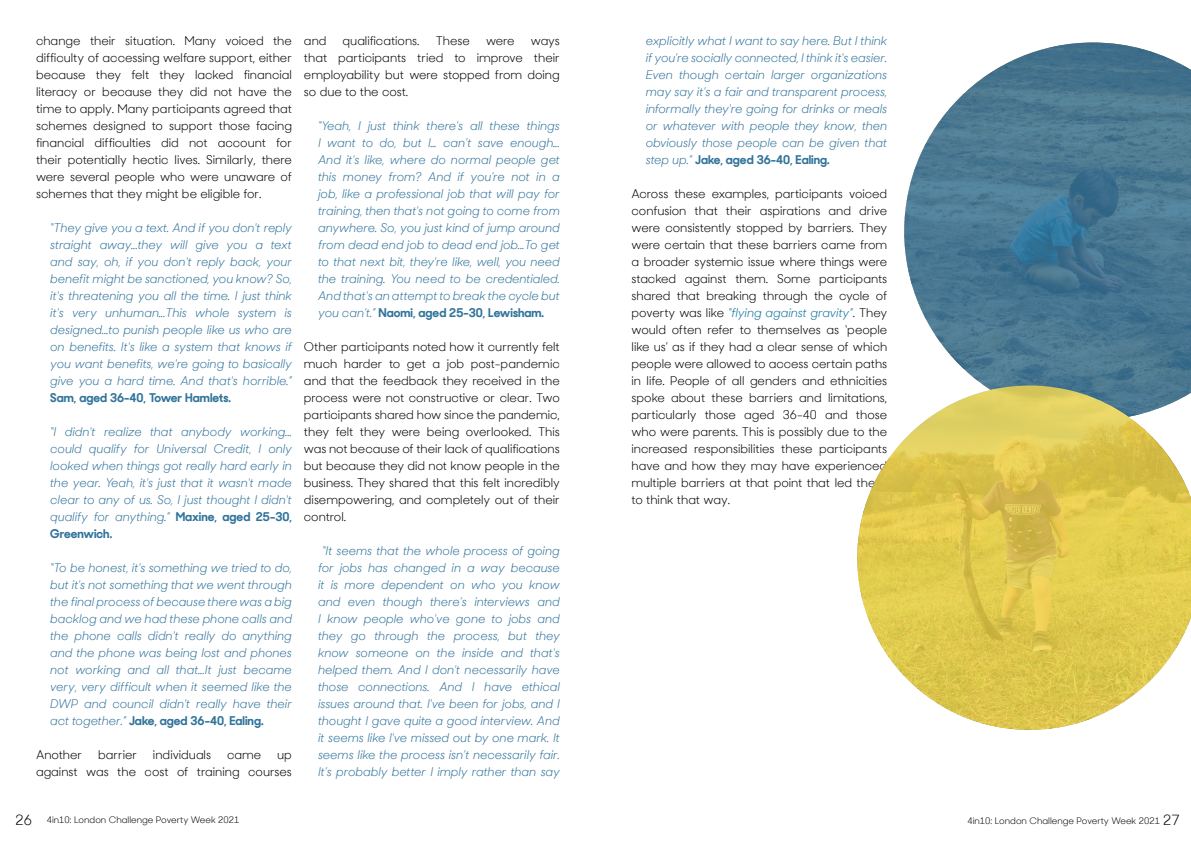
<style>
.page{position:relative;width:1191px;height:842px;background:#fff}
.page>*{position:absolute;margin:0;border:0;box-sizing:border-box;transform-origin:0 0}
.t1{font:italic 12px/17px "Sharp Sans No 2";color:#30739b;text-align:justify}
.t2{font:12px/17px "Sharp Sans No 2";color:#000;text-align:justify}
.t3{font:700 12px "Sharp Sans No 2";color:#30739b}
.t4{font:9px "Sharp Sans No 2";color:#000}
.s1{font-weight:700;font-style:normal}
.s2{font-style:italic;color:#08729c}
.s3{font-size:14px}
</style>
<div class="page">
<svg style="left:904px;top:43px;width:287px;height:343px;background:#5e889e"></svg>
<svg style="left:857px;top:386px;width:334px;height:344px"></svg>
<p class="t2" style="left:36px;top:31px;width:257px">change their situation. Many voiced the difficulty of accessing welfare support, either because they felt they lacked financial literacy or because they did not have the time to apply. Many participants agreed that schemes designed to support those facing financial difficulties did not account for their potentially hectic lives. Similarly, there were several people who were unaware of schemes that they might be eligible for.</p>
<p class="t1" style="left:50px;top:218px;width:243px">“They give you a text. And if you don't reply straight away...they will give you a text and say, oh, if you don't reply back, your benefit might be sanctioned, you know? So, it's threatening you all the time. I just think it's very unhuman...This whole system is designed...to punish people like us who are on benefits. It's like a system that knows if you want benefits, we're going to basically give you a hard time. And that's horrible.”</p>
<p class="t3" style="left:50px;top:387px;width:182px">Sam, aged 36-40, Tower Hamlets.</p>
<p class="t1" style="left:50px;top:422px;width:243px">“I didn't realize that anybody working... could qualify for Universal Credit, I only looked when things got really hard early in the year. Yeah, it's just that it wasn't made clear to any of us. So, I just thought I didn't qualify for anything.” <span class="s1">Maxine, aged 25-30, Greenwich.</span></p>
<p class="t1" style="left:50px;top:558px;width:243px">“To be honest, it's something we tried to do, but it's not something that we went through the final process of because there was a big backlog and we had these phone calls and the phone calls didn't really do anything and the phone was being lost and phones not working and all that...It just became very, very difficult when it seemed like the DWP and council didn't really have their act together.” <span class="s1">Jake, aged 36-40, Ealing.</span></p>
<p class="t2" style="left:36px;top:745px;width:48px">Another</p>
<p class="t2" style="left:98px;top:745px;width:40px">barrier</p>
<p class="t2" style="left:153px;top:745px;width:60px">individuals</p>
<p class="t2" style="left:227px;top:745px;width:36px">came</p>
<p class="t2" style="left:36px;top:745px;width:257px;text-align:right">up<br>against was the cost of training courses</p>
<p class="t2" style="left:304px;top:31px;width:24px">and</p>
<p class="t2" style="left:343px;top:31px;width:78px">qualifications.</p>
<p class="t2" style="left:436px;top:31px;width:36px">These</p>
<p class="t2" style="left:486px;top:31px;width:30px">were</p>
<p class="t2" style="left:304px;top:31px;width:257px;text-indent:227px">ways that participants tried to improve their employability but were stopped from doing so due to the cost.</p>
<p class="t1" style="left:318px;top:116px;width:243px">“Yeah, I just think there's all these things I want to do, but I… can’t save enough...<br>And it's like, where do normal people get this money from? And if you're not in a job, like a professional job that will pay for training, then that's not going to come from anywhere. So, you just kind of jump around from dead end job to dead end job...To get to that next bit, they're like, well, you need the training. You need to be credentialed.<br>And that's an attempt to break the cycle but you can’t.” <span class="s1">Naomi, aged 25-30, Lewisham.</span></p>
<p class="t2" style="left:304px;top:337px;width:257px">Other participants noted how it currently felt much harder to get a job post-pandemic and that the feedback they received in the process were not constructive or clear. Two participants shared how since the pandemic, they felt they were being overlooked. This was not because of their lack of qualifications but because they did not know people in the business. They shared that this felt incredibly disempowering, and completely out of their control.</p>
<p class="t1" style="left:318px;top:541px;width:243px;text-align:center">“It seems that the whole process of going for jobs has changed in a way because it is more dependent on who you know and even though there’s interviews and I know people who've gone to jobs and they go through the process, but they know someone on the inside and that's helped them. And I don't necessarily have those connections. And I have ethical issues around that. I've been for jobs, and I thought I gave quite a good interview. And it seems like I've missed out by one mark. It seems like the process isn’t necessarily fair.<br>It’s probably better I imply rather than say</p>
<p class="t1" style="left:645px;top:31px;width:243px">explicitly what I want to say here. But I think if you're socially connected, I think it's easier.<br>Even though certain larger organizations may say it’s a fair and transparent process, informally they're going for drinks or meals or whatever with people they know, then obviously those people can be given that step up.” <span class="s1">Jake, aged 36-40, Ealing.</span></p>
<p class="t2" style="left:631px;top:184px;width:257px">Across these examples, participants voiced confusion that their aspirations and drive were consistently stopped by barriers. They were certain that these barriers came from a broader systemic issue where things were stacked against them. Some participants shared that breaking through the cycle of poverty was like <span class="s2">“flying against gravity”</span>. They would often refer to themselves as ‘people like us’ as if they had a clear sense of which people were allowed to access certain paths in life. People of all genders and ethnicities spoke about these barriers and limitations, particularly those aged 36-40 and those who were parents. This is possibly due to the increased responsibilities these participants have and how they may have experienced multiple barriers at that point that led them to think that way.</p>
<p class="t4" style="left:16px;top:812px;width:225px"><span class="s3">26</span> 4in10: London Challenge Poverty Week 2021</p>
<p class="t4" style="left:967px;top:813px;width:214px">4in10: London Challenge Poverty Week 2021 <span class="s3">27</span></p>
</div>
